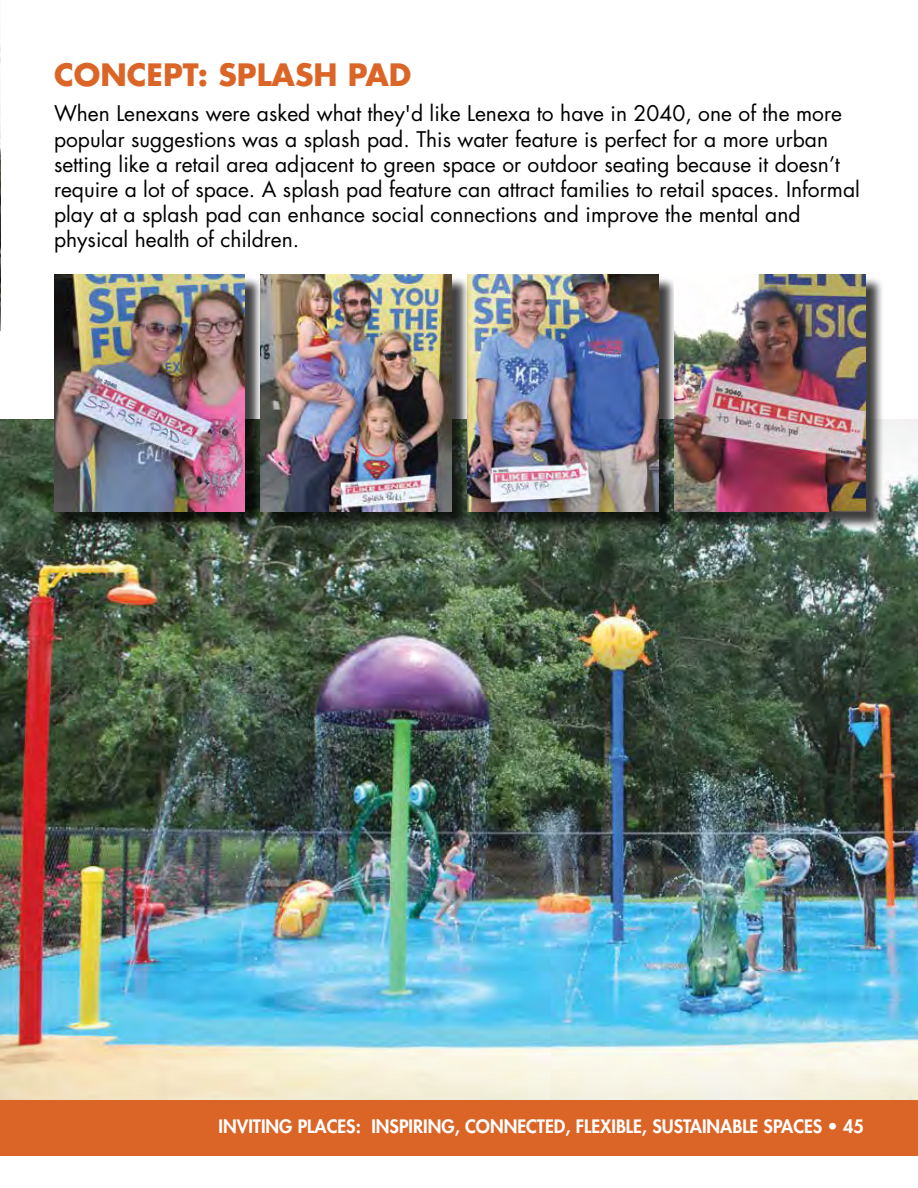
<style>
.page{position:relative;width:918px;height:1188px;background:#fff}
.page>*{position:absolute;margin:0;border:0;box-sizing:border-box;transform-origin:0 0}
.t1{font:700 30px "Futura Std";color:#db6527}
.t2{font:21px/25.2px "Futura Std";color:#000}
.t3{font:800 18px "Futura Std";color:#fff}
</style>
<div class="page">
<div style="left:0;top:417px;width:918px;height:684px;background:#000;opacity:.1"></div>
<div style="left:470px;top:277px;width:207px;height:253px;background:#000;opacity:.75"></div>
<img style="left:468px;top:274px;width:190px;height:238px">
<div style="left:263px;top:277px;width:207px;height:253px;background:#000;opacity:.75"></div>
<img style="left:261px;top:274px;width:190px;height:238px">
<div style="left:56px;top:277px;width:207px;height:253px;background:#000;opacity:.75"></div>
<img style="left:54px;top:274px;width:191px;height:238px">
<div style="left:677px;top:277px;width:207px;height:253px;background:#000;opacity:.75"></div>
<img style="left:675px;top:274px;width:190px;height:238px">
<img style="left:0;top:44px;width:1px;height:286px">
<div style="left:0;top:1100px;width:918px;height:56px;background:#db6527"></div>
<h1 class="t1" style="left:54px;top:55px;width:359px">CONCEPT: SPLASH PAD</h1>
<p class="t2" style="left:54px;top:101px;width:807px">When Lenexans were asked what they'd like Lenexa to have in 2040, one of the more popular suggestions was a splash pad. This water feature is perfect for a more urban setting like a retail area adjacent to green space or outdoor seating because it doesn’t require a lot of space. A splash pad feature can attract families to retail spaces. Informal play at a splash pad can enhance social connections and improve the mental and physical health of children.</p>
<p class="t3" style="left:219px;top:1114px;width:647px">INVITING PLACES: INSPIRING, CONNECTED, FLEXIBLE, SUSTAINABLE SPACES • 45</p>
</div>
